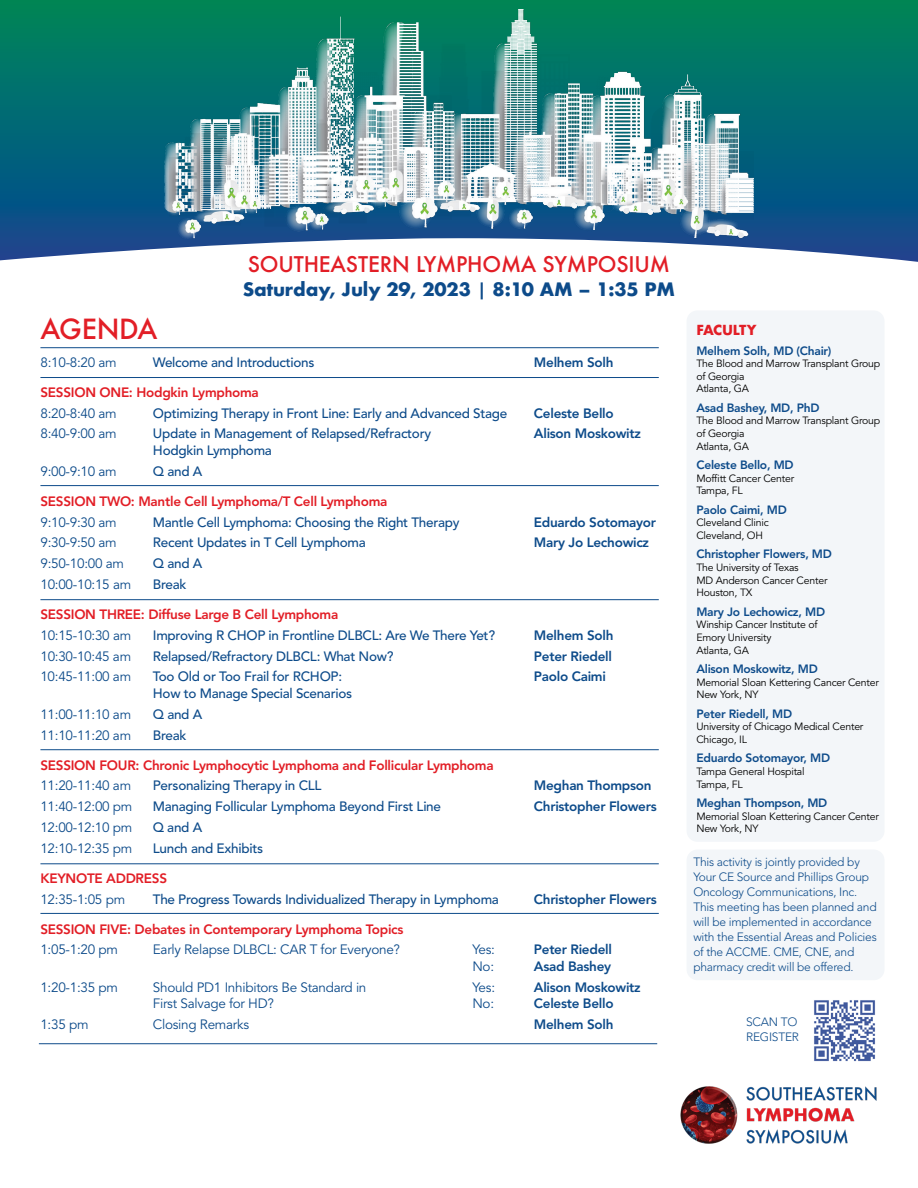
<style>
.page{position:relative;width:918px;height:1188px;background:#fff}
.page>*{position:absolute;margin:0;border:0;box-sizing:border-box;transform-origin:0 0}
.t1{font:500 27px "Futura";letter-spacing:-.01em;color:#e21e26}
.t2{font:500 21px "Futura";letter-spacing:-.01em;color:#e21e26}
.t3{font:700 18px "Futura";letter-spacing:-.01em;color:#0d4b8a}
.t4{font:500 13.5px "Avenir LT Std";letter-spacing:-.02em;color:#0d4b8a}
.t5{font:13.5px "Avenir LT Std";letter-spacing:-.02em;color:#0d4b8a}
.t6{font:800 13.5px "Avenir LT Std";letter-spacing:-.02em;color:#e21e26}
.t7{font:800 13.5px "Avenir LT Std";letter-spacing:-.02em;color:#0d4b8a}
.t8{font:700 13.5px "Futura";letter-spacing:-.035em;color:#e21e26}
.t9{font:300 12px/15px "Avenir LT Std";letter-spacing:-.02em;color:#0d4b8a}
.t10{font:800 12px "Avenir LT Std";letter-spacing:-.02em;color:#0d4b8a}
.t11{font:10.5px/12.6px "Avenir LT Std";letter-spacing:-.02em;color:#000}
.s1{font-weight:500}
</style>
<div class="page">
<div style="left:687px;top:310px;width:198px;height:532px;background:#f3f6f9;border-radius:11px"></div>
<div style="left:687px;top:850px;width:198px;height:130px;background:#f3f6f9;border-radius:11px"></div>
<svg style="left:0;top:0;width:918px;height:262px;background:#267c85"></svg>
<img style="left:680px;top:1086px;width:197px;height:58px">
<img style="left:164px;top:10px;width:590px;height:228px">
<hr style="left:40px;top:377px;width:619px;height:1px;background:#0d4b8a">
<hr style="left:40px;top:347px;width:619px;height:1px;background:#0d4b8a">
<hr style="left:40px;top:599px;width:619px;height:1px;background:#0d4b8a">
<hr style="left:40px;top:863px;width:619px;height:1px;background:#0d4b8a">
<hr style="left:40px;top:749px;width:619px;height:1px;background:#0d4b8a">
<hr style="left:40px;top:485px;width:619px;height:1px;background:#0d4b8a">
<hr style="left:39px;top:1043px;width:618px;height:1px;background:#0d4b8a">
<hr style="left:40px;top:913px;width:619px;height:1px;background:#0d4b8a">
<img style="left:814px;top:1000px;width:61px;height:62px">
<h2 class="t2" style="left:248px;top:250px;width:424px">SOUTHEASTERN LYMPHOMA SYMPOSIUM</h2>
<h1 class="t1" style="left:40px;top:310px;width:119px">AGENDA</h1>
<h3 class="t3" style="left:243px;top:277px;width:434px">Saturday, July 29, 2023 <span class="s1">|</span> 8:10 AM – 1:35 PM</h3>
<p class="t5" style="left:40px;top:354px;width:78px">8:10-8:20 am</p>
<p class="t4" style="left:153px;top:354px;width:163px">Welcome and Introductions</p>
<p class="t7" style="left:534px;top:354px;width:81px">Melhem Solh</p>
<p class="t6" style="left:40px;top:384px;width:220px">SESSION ONE: Hodgkin Lymphoma</p>
<p class="t5" style="left:40px;top:405px;width:78px">8:20-8:40 am</p>
<p class="t4" style="left:153px;top:405px;width:356px">Optimizing Therapy in Front Line: Early and Advanced Stage</p>
<p class="t7" style="left:534px;top:405px;width:81px">Celeste Bello</p>
<p class="t5" style="left:40px;top:426px;width:78px">8:40-9:00 am</p>
<p class="t4" style="left:153px;top:426px;width:280px">Update in Management of Relapsed/Refractory</p>
<p class="t7" style="left:534px;top:426px;width:108px">Alison Moskowitz</p>
<p class="t4" style="left:153px;top:442px;width:121px">Hodgkin Lymphoma</p>
<p class="t5" style="left:40px;top:463px;width:78px">9:00-9:10 am</p>
<p class="t4" style="left:153px;top:463px;width:51px">Q and A</p>
<p class="t6" style="left:40px;top:493px;width:349px">SESSION TWO: Mantle Cell Lymphoma/T Cell Lymphoma</p>
<p class="t5" style="left:40px;top:514px;width:78px">9:10-9:30 am</p>
<p class="t4" style="left:153px;top:514px;width:308px">Mantle Cell Lymphoma: Choosing the Right Therapy</p>
<p class="t7" style="left:534px;top:514px;width:124px">Eduardo Sotomayor</p>
<p class="t5" style="left:40px;top:535px;width:78px">9:30-9:50 am</p>
<p class="t4" style="left:153px;top:535px;width:214px">Recent Updates in T Cell Lymphoma</p>
<p class="t7" style="left:534px;top:535px;width:117px">Mary Jo Lechowicz</p>
<p class="t5" style="left:40px;top:556px;width:85px">9:50-10:00 am</p>
<p class="t4" style="left:153px;top:556px;width:51px">Q and A</p>
<p class="t5" style="left:40px;top:577px;width:92px">10:00-10:15 am</p>
<p class="t4" style="left:153px;top:577px;width:35px">Break</p>
<p class="t6" style="left:40px;top:606px;width:299px">SESSION THREE: Diffuse Large B Cell Lymphoma</p>
<p class="t5" style="left:40px;top:627px;width:92px">10:15-10:30 am</p>
<p class="t4" style="left:153px;top:627px;width:344px">Improving R CHOP in Frontline DLBCL: Are We There Yet?</p>
<p class="t7" style="left:534px;top:627px;width:81px">Melhem Solh</p>
<p class="t5" style="left:40px;top:648px;width:92px">10:30-10:45 am</p>
<p class="t4" style="left:153px;top:648px;width:242px">Relapsed/Refractory DLBCL: What Now?</p>
<p class="t7" style="left:534px;top:648px;width:80px">Peter Riedell</p>
<p class="t5" style="left:40px;top:669px;width:92px">10:45-11:00 am</p>
<p class="t4" style="left:153px;top:669px;width:191px">Too Old or Too Frail for RCHOP:</p>
<p class="t7" style="left:534px;top:669px;width:74px">Paolo Caimi</p>
<p class="t4" style="left:153px;top:685px;width:201px">How to Manage Special Scenarios</p>
<p class="t5" style="left:40px;top:706px;width:92px">11:00-11:10 am</p>
<p class="t4" style="left:153px;top:706px;width:51px">Q and A</p>
<p class="t5" style="left:40px;top:727px;width:92px">11:10-11:20 am</p>
<p class="t4" style="left:153px;top:727px;width:35px">Break</p>
<p class="t6" style="left:40px;top:757px;width:455px">SESSION FOUR: Chronic Lymphocytic Lymphoma and Follicular Lymphoma</p>
<p class="t5" style="left:40px;top:778px;width:92px">11:20-11:40 am</p>
<p class="t4" style="left:153px;top:778px;width:170px">Personalizing Therapy in CLL</p>
<p class="t7" style="left:534px;top:778px;width:119px">Meghan Thompson</p>
<p class="t5" style="left:40px;top:799px;width:94px">11:40-12:00 pm</p>
<p class="t4" style="left:153px;top:799px;width:290px">Managing Follicular Lymphoma Beyond First Line</p>
<p class="t7" style="left:534px;top:799px;width:124px">Christopher Flowers</p>
<p class="t5" style="left:40px;top:820px;width:94px">12:00-12:10 pm</p>
<p class="t4" style="left:153px;top:820px;width:51px">Q and A</p>
<p class="t5" style="left:40px;top:840px;width:94px">12:10-12:35 pm</p>
<p class="t4" style="left:153px;top:840px;width:112px">Lunch and Exhibits</p>
<p class="t6" style="left:40px;top:870px;width:128px">KEYNOTE ADDRESS</p>
<p class="t5" style="left:40px;top:891px;width:86px">12:35-1:05 pm</p>
<p class="t4" style="left:153px;top:891px;width:348px">The Progress Towards Individualized Therapy in Lymphoma</p>
<p class="t7" style="left:534px;top:891px;width:124px">Christopher Flowers</p>
<p class="t6" style="left:40px;top:921px;width:365px">SESSION FIVE: Debates in Contemporary Lymphoma Topics</p>
<p class="t5" style="left:40px;top:942px;width:79px">1:05-1:20 pm</p>
<p class="t5" style="left:153px;top:942px;width:249px">Early Relapse DLBCL: CAR T for Everyone?</p>
<p class="t5" style="left:472px;top:942px;width:24px">Yes:</p>
<p class="t7" style="left:534px;top:942px;width:80px">Peter Riedell</p>
<p class="t5" style="left:472px;top:959px;width:23px">No:</p>
<p class="t7" style="left:534px;top:958px;width:79px">Asad Bashey</p>
<p class="t5" style="left:40px;top:979px;width:79px">1:20-1:35 pm</p>
<p class="t5" style="left:153px;top:979px;width:215px">Should PD1 Inhibitors Be Standard in</p>
<p class="t5" style="left:472px;top:979px;width:24px">Yes:</p>
<p class="t7" style="left:534px;top:979px;width:108px">Alison Moskowitz</p>
<p class="t5" style="left:153px;top:996px;width:123px">First Salvage for HD?</p>
<p class="t5" style="left:472px;top:996px;width:23px">No:</p>
<p class="t7" style="left:534px;top:996px;width:81px">Celeste Bello</p>
<p class="t5" style="left:40px;top:1017px;width:50px">1:35 pm</p>
<p class="t5" style="left:153px;top:1017px;width:98px">Closing Remarks</p>
<p class="t7" style="left:534px;top:1016px;width:81px">Melhem Solh</p>
<p class="t8" style="left:696px;top:320px;width:62px">FACULTY</p>
<p class="t10" style="left:696px;top:343px;width:137px">Melhem Solh, MD (Chair)</p>
<p class="t11" style="left:696px;top:358px;width:185px">The Blood and Marrow Transplant Group of Georgia<br>Atlanta, GA</p>
<p class="t10" style="left:696px;top:401px;width:125px">Asad Bashey, MD, PhD</p>
<p class="t11" style="left:696px;top:415px;width:185px">The Blood and Marrow Transplant Group of Georgia<br>Atlanta, GA</p>
<p class="t10" style="left:696px;top:458px;width:99px">Celeste Bello, MD</p>
<p class="t11" style="left:696px;top:472px;width:99px">Moffitt Cancer Center<br>Tampa, FL</p>
<p class="t10" style="left:696px;top:503px;width:92px">Paolo Caimi, MD</p>
<p class="t11" style="left:696px;top:517px;width:74px">Cleveland Clinic<br>Cleveland, OH</p>
<p class="t10" style="left:696px;top:547px;width:137px">Christopher Flowers, MD</p>
<p class="t11" style="left:696px;top:561px;width:133px">The University of Texas<br>MD Anderson Cancer Center<br>Houston, TX</p>
<p class="t10" style="left:696px;top:604px;width:130px">Mary Jo Lechowicz, MD</p>
<p class="t11" style="left:696px;top:619px;width:123px">Winship Cancer Institute of<br>Emory University<br>Atlanta, GA</p>
<p class="t10" style="left:696px;top:662px;width:123px">Alison Moskowitz, MD</p>
<p class="t11" style="left:696px;top:676px;width:184px">Memorial Sloan Kettering Cancer Center<br>New York, NY</p>
<p class="t10" style="left:696px;top:706px;width:97px">Peter Riedell, MD</p>
<p class="t11" style="left:696px;top:721px;width:169px">University of Chicago Medical Center<br>Chicago, IL</p>
<p class="t10" style="left:696px;top:751px;width:135px">Eduardo Sotomayor, MD</p>
<p class="t11" style="left:696px;top:765px;width:110px">Tampa General Hospital<br>Tampa, FL</p>
<p class="t10" style="left:696px;top:796px;width:132px">Meghan Thompson, MD</p>
<p class="t11" style="left:696px;top:810px;width:184px">Memorial Sloan Kettering Cancer Center<br>New York, NY</p>
<p class="t9" style="left:693px;top:855px;width:185px">This activity is jointly provided by Your CE Source and Phillips Group Oncology Communications, Inc.<br>This meeting has been planned and will be implemented in accordance with the Essential Areas and Policies of the ACCME. CME, CNE, and pharmacy credit will be offered.</p>
<p class="t9" style="left:746px;top:1015px;width:54px">SCAN TO<br>REGISTER</p>
</div>
